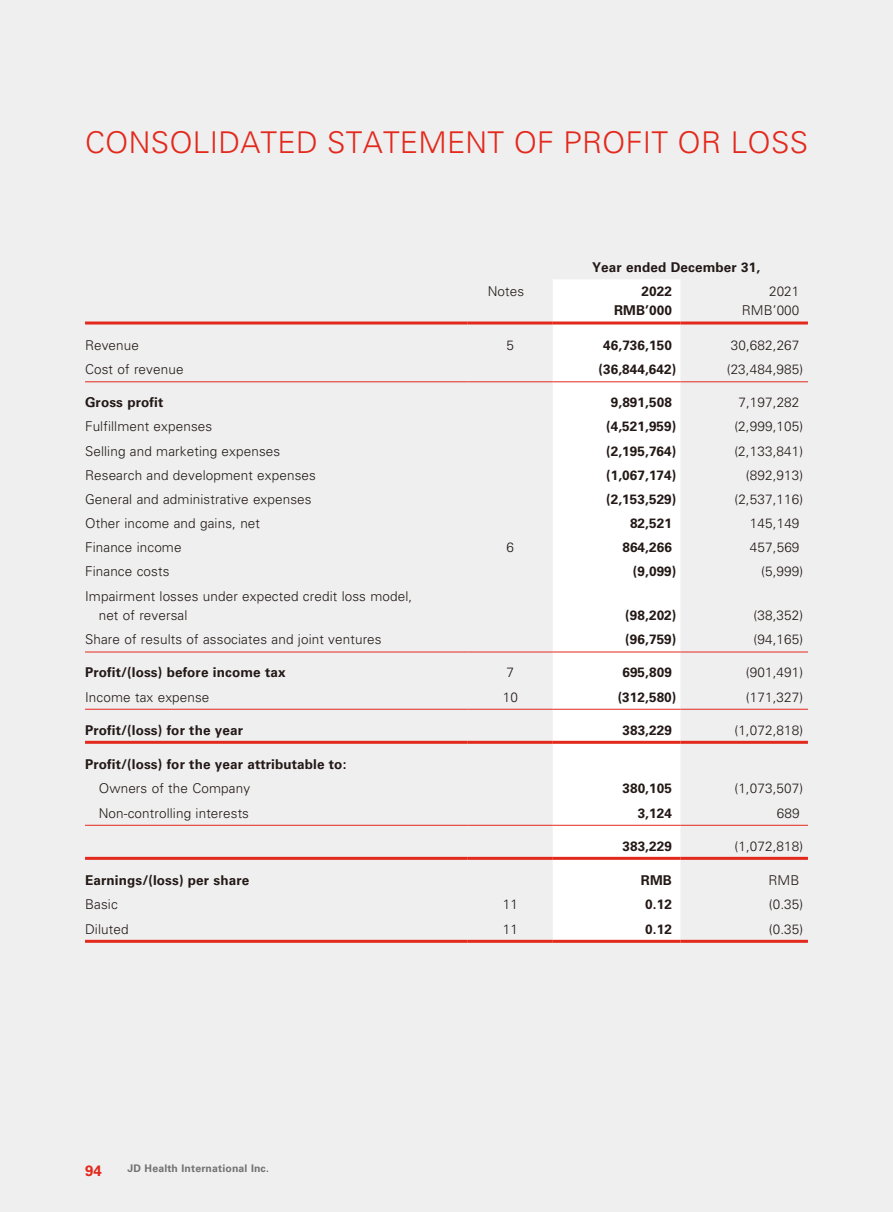
<style>
.page{position:relative;width:893px;height:1212px;background:#efeff0}
.page>*{position:absolute;margin:0;border:0;box-sizing:border-box;transform-origin:0 0}
.t1{font:300 30px "Univers";letter-spacing:.01em;color:#e2291c}
.t2{font:700 15px "Univers";color:#e2291c}
.t3{font:300 13.5px/19.5px "Univers";letter-spacing:.01em;color:#231916;text-align:right}
.t4{font:700 13.5px/19.5px "Univers";letter-spacing:.01em;color:#231916;text-align:right}
.t5{font:700 10.5px "Univers";letter-spacing:.015em;color:#727272}
</style>
<div class="page">
<div style="left:553px;top:280px;width:127px;height:660px;background:#fff"></div>
<hr style="left:85px;top:381px;width:383px;height:1px;background:#e2291c">
<hr style="left:85px;top:652px;width:383px;height:1px;background:#e2291c">
<hr style="left:85px;top:709px;width:383px;height:1px;background:#e2291c">
<hr style="left:85px;top:825px;width:383px;height:1px;background:#e2291c">
<hr style="left:468px;top:381px;width:85px;height:1px;background:#e2291c">
<hr style="left:553px;top:381px;width:127px;height:1px;background:#e2291c">
<hr style="left:680px;top:381px;width:128px;height:1px;background:#e2291c">
<hr style="left:85px;top:741px;width:383px;height:3px;background:#e2291c">
<hr style="left:85px;top:857px;width:383px;height:3px;background:#e2291c">
<hr style="left:85px;top:940px;width:383px;height:3px;background:#e2291c">
<hr style="left:85px;top:321px;width:383px;height:3px;background:#e2291c">
<hr style="left:468px;top:321px;width:85px;height:3px;background:#e2291c">
<hr style="left:553px;top:321px;width:127px;height:3px;background:#e2291c">
<hr style="left:680px;top:321px;width:128px;height:3px;background:#e2291c">
<hr style="left:468px;top:652px;width:85px;height:1px;background:#e2291c">
<hr style="left:553px;top:652px;width:127px;height:1px;background:#e2291c">
<hr style="left:680px;top:652px;width:128px;height:1px;background:#e2291c">
<hr style="left:468px;top:709px;width:85px;height:1px;background:#e2291c">
<hr style="left:553px;top:709px;width:127px;height:1px;background:#e2291c">
<hr style="left:680px;top:709px;width:128px;height:1px;background:#e2291c">
<hr style="left:468px;top:741px;width:85px;height:3px;background:#e2291c">
<hr style="left:553px;top:741px;width:127px;height:3px;background:#e2291c">
<hr style="left:680px;top:741px;width:128px;height:3px;background:#e2291c">
<hr style="left:468px;top:825px;width:85px;height:1px;background:#e2291c">
<hr style="left:553px;top:825px;width:127px;height:1px;background:#e2291c">
<hr style="left:680px;top:825px;width:128px;height:1px;background:#e2291c">
<hr style="left:468px;top:857px;width:85px;height:3px;background:#e2291c">
<hr style="left:553px;top:857px;width:127px;height:3px;background:#e2291c">
<hr style="left:680px;top:857px;width:128px;height:3px;background:#e2291c">
<hr style="left:468px;top:940px;width:85px;height:3px;background:#e2291c">
<hr style="left:553px;top:940px;width:127px;height:3px;background:#e2291c">
<hr style="left:680px;top:940px;width:128px;height:3px;background:#e2291c">
<h1 class="t1" style="left:85px;top:125px;width:724px">CONSOLIDATED STATEMENT OF PROFIT OR LOSS</h1>
<p class="t4" style="left:592px;top:257px;width:170px">Year ended December 31,</p>
<p class="t3" style="left:488px;top:281px;width:38px">Notes</p>
<p class="t4" style="left:614px;top:281px;width:59px">2022<br>RMB’000</p>
<p class="t3" style="left:742px;top:281px;width:59px">2021<br>RMB’000</p>
<p class="t3" style="left:85px;top:335px;width:56px">Revenue</p>
<p class="t3" style="left:506px;top:335px;width:9px">5</p>
<p class="t4" style="left:603px;top:335px;width:70px">46,736,150</p>
<p class="t3" style="left:731px;top:335px;width:70px">30,682,267</p>
<p class="t3" style="left:85px;top:360px;width:100px">Cost of revenue</p>
<p class="t4" style="left:598px;top:360px;width:79px">(36,844,642)</p>
<p class="t3" style="left:727px;top:360px;width:78px">(23,484,985)</p>
<p class="t4" style="left:85px;top:393px;width:80px">Gross profit</p>
<p class="t4" style="left:611px;top:393px;width:63px">9,891,508</p>
<p class="t3" style="left:738px;top:393px;width:63px">7,197,282</p>
<p class="t3" style="left:85px;top:417px;width:129px">Fulfillment expenses</p>
<p class="t4" style="left:606px;top:417px;width:72px">(4,521,959)</p>
<p class="t3" style="left:734px;top:417px;width:70px">(2,999,105)</p>
<p class="t3" style="left:85px;top:441px;width:197px">Selling and marketing expenses</p>
<p class="t4" style="left:606px;top:441px;width:72px">(2,195,764)</p>
<p class="t3" style="left:734px;top:441px;width:70px">(2,133,841)</p>
<p class="t3" style="left:85px;top:465px;width:232px">Research and development expenses</p>
<p class="t4" style="left:606px;top:465px;width:72px">(1,067,174)</p>
<p class="t3" style="left:746px;top:465px;width:59px">(892,913)</p>
<p class="t3" style="left:85px;top:489px;width:228px">General and administrative expenses</p>
<p class="t4" style="left:606px;top:489px;width:72px">(2,153,529)</p>
<p class="t3" style="left:734px;top:489px;width:70px">(2,537,116)</p>
<p class="t3" style="left:85px;top:514px;width:176px">Other income and gains, net</p>
<p class="t4" style="left:630px;top:514px;width:43px">82,521</p>
<p class="t3" style="left:750px;top:514px;width:51px">145,149</p>
<p class="t3" style="left:85px;top:538px;width:98px">Finance income</p>
<p class="t3" style="left:507px;top:538px;width:9px">6</p>
<p class="t4" style="left:622px;top:538px;width:51px">864,266</p>
<p class="t3" style="left:750px;top:538px;width:51px">457,569</p>
<p class="t3" style="left:85px;top:562px;width:86px">Finance costs</p>
<p class="t4" style="left:633px;top:562px;width:45px">(9,099)</p>
<p class="t3" style="left:761px;top:562px;width:44px">(5,999)</p>
<p class="t3" style="left:99px;top:586px;width:315px;text-align:left;text-indent:-14px">Impairment losses under expected credit loss model, net of reversal</p>
<p class="t4" style="left:625px;top:606px;width:53px">(98,202)</p>
<p class="t3" style="left:754px;top:606px;width:51px">(38,352)</p>
<p class="t3" style="left:85px;top:630px;width:298px">Share of results of associates and joint ventures</p>
<p class="t4" style="left:625px;top:630px;width:53px">(96,759)</p>
<p class="t3" style="left:754px;top:630px;width:51px">(94,165)</p>
<p class="t4" style="left:85px;top:663px;width:202px">Profit/(loss) before income tax</p>
<p class="t3" style="left:507px;top:663px;width:9px">7</p>
<p class="t4" style="left:622px;top:663px;width:51px">695,809</p>
<p class="t3" style="left:746px;top:663px;width:59px">(901,491)</p>
<p class="t3" style="left:85px;top:687px;width:126px">Income tax expense</p>
<p class="t3" style="left:503px;top:687px;width:17px">10</p>
<p class="t4" style="left:618px;top:687px;width:60px">(312,580)</p>
<p class="t3" style="left:746px;top:687px;width:59px">(171,327)</p>
<p class="t4" style="left:85px;top:720px;width:159px">Profit/(loss) for the year</p>
<p class="t4" style="left:622px;top:720px;width:51px">383,229</p>
<p class="t3" style="left:734px;top:720px;width:70px">(1,072,818)</p>
<p class="t4" style="left:85px;top:755px;width:263px">Profit/(loss) for the year attributable to:</p>
<p class="t3" style="left:99px;top:779px;width:153px">Owners of the Company</p>
<p class="t4" style="left:622px;top:779px;width:51px">380,105</p>
<p class="t3" style="left:734px;top:779px;width:70px">(1,073,507)</p>
<p class="t3" style="left:99px;top:803px;width:152px">Non-controlling interests</p>
<p class="t4" style="left:638px;top:803px;width:36px">3,124</p>
<p class="t3" style="left:777px;top:803px;width:24px">689</p>
<p class="t4" style="left:622px;top:836px;width:51px">383,229</p>
<p class="t3" style="left:734px;top:836px;width:70px">(1,072,818)</p>
<p class="t4" style="left:85px;top:871px;width:166px">Earnings/(loss) per share</p>
<p class="t4" style="left:641px;top:871px;width:32px">RMB</p>
<p class="t3" style="left:768px;top:871px;width:32px">RMB</p>
<p class="t3" style="left:85px;top:895px;width:34px">Basic</p>
<p class="t3" style="left:503px;top:895px;width:17px">11</p>
<p class="t4" style="left:645px;top:895px;width:28px">0.12</p>
<p class="t3" style="left:769px;top:895px;width:36px">(0.35)</p>
<p class="t3" style="left:85px;top:919px;width:45px">Diluted</p>
<p class="t3" style="left:503px;top:919px;width:17px">11</p>
<p class="t4" style="left:645px;top:919px;width:28px">0.12</p>
<p class="t3" style="left:769px;top:919px;width:36px">(0.35)</p>
<p class="t2" style="left:85px;top:1162px;width:18px">94</p>
<p class="t5" style="left:128px;top:1162px;width:143px">JD Health International Inc.</p>
</div>
